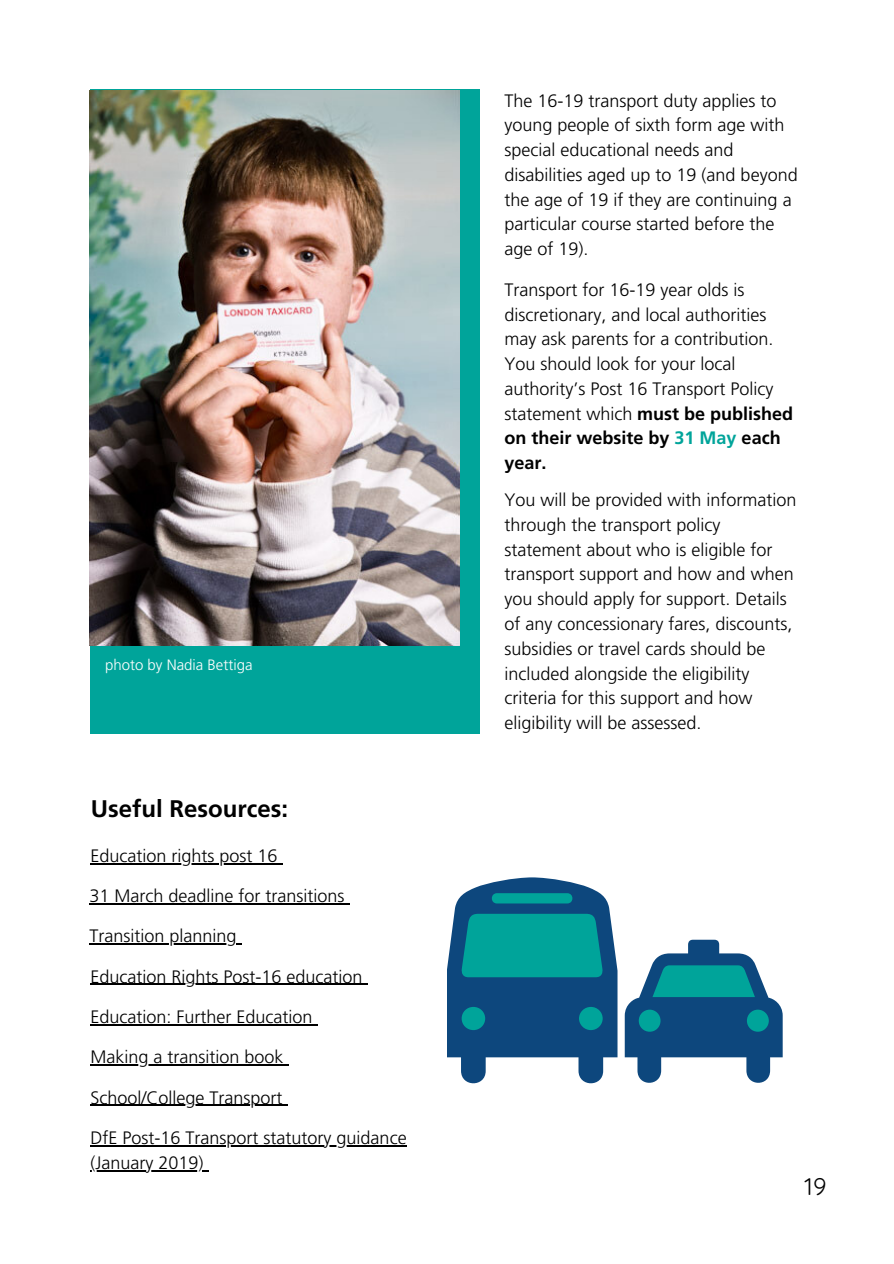
<style>
.page{position:relative;width:894px;height:1264px;background:#fff}
.page>*{position:absolute;margin:0;border:0;box-sizing:border-box;transform-origin:0 0}
.t1{font:700 24px "Frutiger LT Pro";color:#000}
.t2{font:24px "Quicksand";color:#000}
.t3{font:300 18px/24.8px "Frutiger LT Pro";color:#000}
.t4{font:700 18px/24.8px "Frutiger LT Pro";color:#000}
.t5{font:300 15px "Frutiger LT Pro";color:#fff}
.s1{font-weight:700}
.s2{color:#00a49a}
</style>
<div class="page">
<svg style="left:624px;top:939px;width:158px;height:144px"></svg>
<div style="left:746px;top:1009px;width:22px;height:22px;background:#00a49a;border-radius:50%"></div>
<div style="left:638px;top:1009px;width:22px;height:22px;background:#00a49a;border-radius:50%"></div>
<svg style="left:447px;top:877px;width:170px;height:207px;background:#2e7e99"></svg>
<div style="left:90px;top:89px;width:389px;height:645px;background:#00a49a"></div>
<img style="left:89px;top:90px;width:370px;height:555px">
<hr style="left:90px;top:863px;width:187px;height:1px;background:#000">
<hr style="left:89px;top:903px;width:255px;height:1px;background:#000">
<hr style="left:89px;top:943px;width:147px;height:1px;background:#000">
<hr style="left:90px;top:983px;width:272px;height:1px;background:#000">
<hr style="left:90px;top:1024px;width:222px;height:1px;background:#000">
<hr style="left:90px;top:1064px;width:193px;height:1px;background:#000">
<hr style="left:90px;top:1104px;width:192px;height:1px;background:#000">
<hr style="left:90px;top:1145px;width:316px;height:1px;background:#000">
<hr style="left:90px;top:1170px;width:113px;height:1px;background:#000">
<h4 class="t5" style="left:105px;top:655px;width:149px">photo by Nadia Bettiga</h4>
<h4 class="t1" style="left:91px;top:794px;width:199px">Useful Resources:</h4>
<h4 class="t3" style="left:90px;top:843px;width:189px">Education rights post 16</h4>
<h3 class="t3" style="left:89px;top:883px;width:257px">31 March deadline for transitions</h3>
<h3 class="t3" style="left:89px;top:923px;width:149px">Transition planning</h3>
<h4 class="t3" style="left:90px;top:963px;width:274px">Education Rights Post-16 education</h4>
<h1 class="t3" style="left:90px;top:1004px;width:224px">Education: Further Education</h1>
<h4 class="t3" style="left:90px;top:1044px;width:195px">Making a transition book</h4>
<h4 class="t3" style="left:90px;top:1084px;width:194px">School/College Transport</h4>
<h4 class="t3" style="left:90px;top:1125px;width:318px">DfE Post-16 Transport statutory guidance</h4>
<h4 class="t3" style="left:90px;top:1150px;width:115px">(January 2019)</h4>
<p class="t3" style="left:504px;top:88px;width:295px">The 16-19 transport duty applies to young people of sixth form age with special educational needs and disabilities aged up to 19 (and beyond the age of 19 if they are continuing a particular course started before the age of 19).</p>
<h4 class="t3" style="left:504px;top:277px;width:290px">Transport for 16-19 year olds is discretionary, and local authorities may ask parents for a contribution.<br>You should look for your local authority’s Post 16 Transport Policy statement which <span class="s1">must be published</span></h4>
<h4 class="t4" style="left:504px;top:425px;width:278px">on their website by <span class="s2">31 May</span> each year.</h4>
<p class="t3" style="left:504px;top:487px;width:294px">You will be provided with information through the transport policy statement about who is eligible for transport support and how and when you should apply for support. Details of any concessionary fares, discounts, subsidies or travel cards should be included alongside the eligibility criteria for this support and how eligibility will be assessed.</p>
<h1 class="t2" style="left:804px;top:1171px;width:24px">19</h1>
</div>
